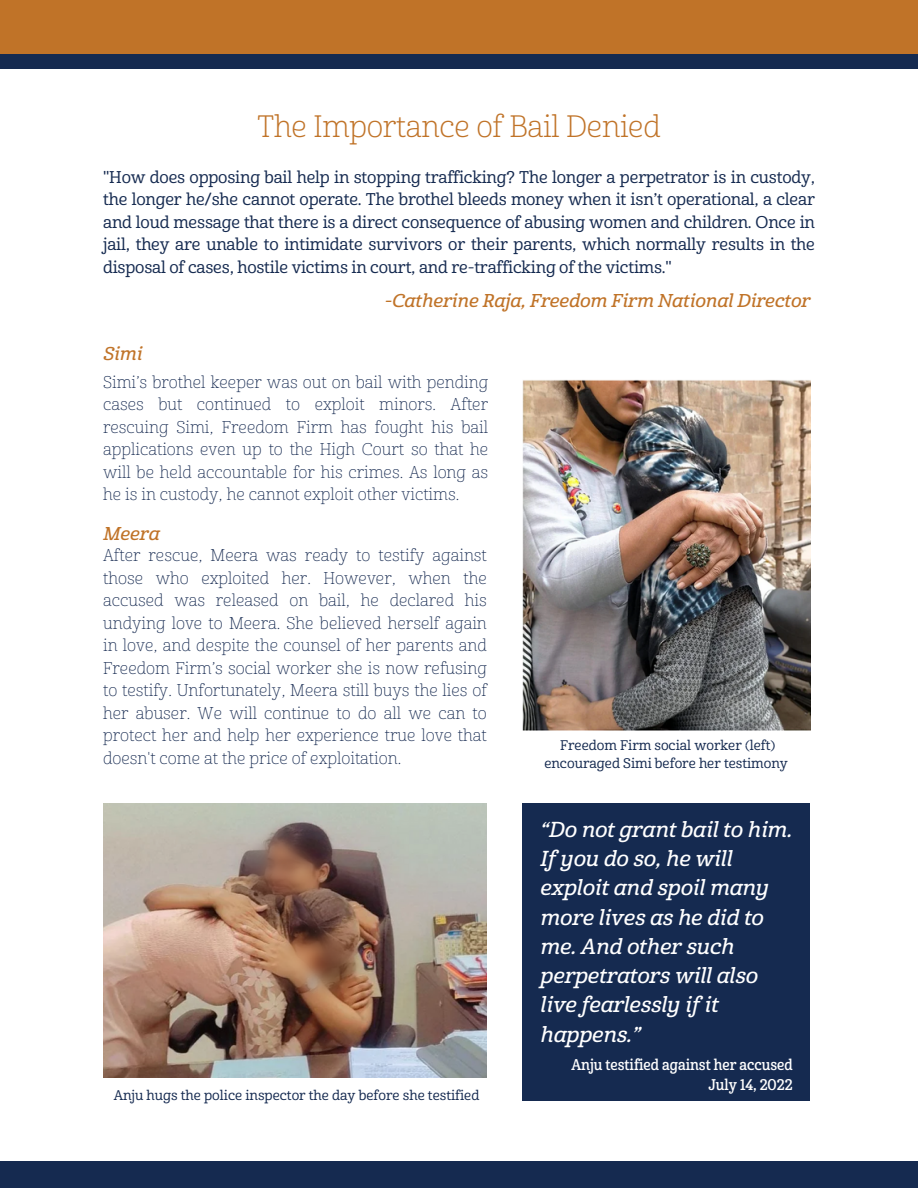
<style>
.page{position:relative;width:918px;height:1188px;background:#fff}
.page>*{position:absolute;margin:0;border:0;box-sizing:border-box;transform-origin:0 0}
.t1{font:30px "Cabrito Nor Lig";letter-spacing:-.01em;color:#c07328}
.t2{font:21px/29.2px "Cabrito Nor Dem It";color:#fff}
.t3{font:18px "Cabrito Nor Dem It";color:#c07328}
.t4{font:16.5px/22.5px "Cabrito Nor Thi";color:#152950;text-align:justify}
.t5{font:16.5px/22.5px "Cabrito Nor Med";letter-spacing:-.01em;color:#152a50;text-align:justify}
.t6{font:15px/20.2px "Cabrito Con Dem";color:#fff;text-align:right}
.t7{font:13.5px/18px "Cabrito Nor Med";color:#152a50;text-align:center}
</style>
<div class="page">
<div style="left:0;top:1161px;width:918px;height:27px;background:#152a50"></div>
<div style="left:0;top:0;width:918px;height:68px;background:#152a50"></div>
<div style="left:0;top:0;width:918px;height:54px;background:#c07328"></div>
<div style="left:522px;top:803px;width:288px;height:298px;background:#152a50"></div>
<img style="left:522px;top:380px;width:288px;height:350px">
<img style="left:103px;top:803px;width:384px;height:275px">
<h1 class="t1" style="left:257px;top:107px;width:405px">The Importance of Bail Denied</h1>
<p class="t5" style="left:103px;top:165px;width:713px">"How does opposing bail help in stopping trafficking? The longer a perpetrator is in custody, the longer he/she cannot operate. The brothel bleeds money when it isn’t operational, a clear and loud message that there is a direct consequence of abusing women and children. Once in jail, they are unable to intimidate survivors or their parents, which normally results in the disposal of cases, hostile victims in court, and re-trafficking of the victims."</p>
<p class="t3" style="left:103px;top:342px;width:40px">Simi</p>
<p class="t3" style="left:384px;top:289px;width:427px">-Catherine Raja, Freedom Firm National Director</p>
<p class="t4" style="left:103px;top:370px;width:387px">Simi’s brothel keeper was out on bail with pending cases but continued to exploit minors. After rescuing Simi, Freedom Firm has fought his bail applications even up to the High Court so that he will be held accountable for his crimes. As long as he is in custody, he cannot exploit other victims.</p>
<p class="t3" style="left:103px;top:522px;width:58px">Meera</p>
<p class="t4" style="left:103px;top:544px;width:385px">After rescue, Meera was ready to testify against those who exploited her. However, when the accused was released on bail, he declared his undying love to Meera. She believed herself again in love, and despite the counsel of her parents and Freedom Firm’s social worker she is now refusing to testify. Unfortunately, Meera still buys the lies of her abuser. We will continue to do all we can to protect her and help her experience true love that doesn't come at the price of exploitation.</p>
<p class="t7" style="left:114px;top:1086px;width:367px">Anju hugs the police inspector the day before she testified</p>
<p class="t7" style="left:544px;top:736px;width:245px">Freedom Firm social worker (left) encouraged Simi before her testimony</p>
<p class="t2" style="left:540px;top:814px;width:253px">“Do not grant bail to him.<br>If you do so, he will exploit and spoil many more lives as he did to me. And other such perpetrators will also live fearlessly if it happens.”</p>
<p class="t6" style="left:571px;top:1054px;width:223px">Anju testified against her accused<br>July 14, 2022</p>
</div>
